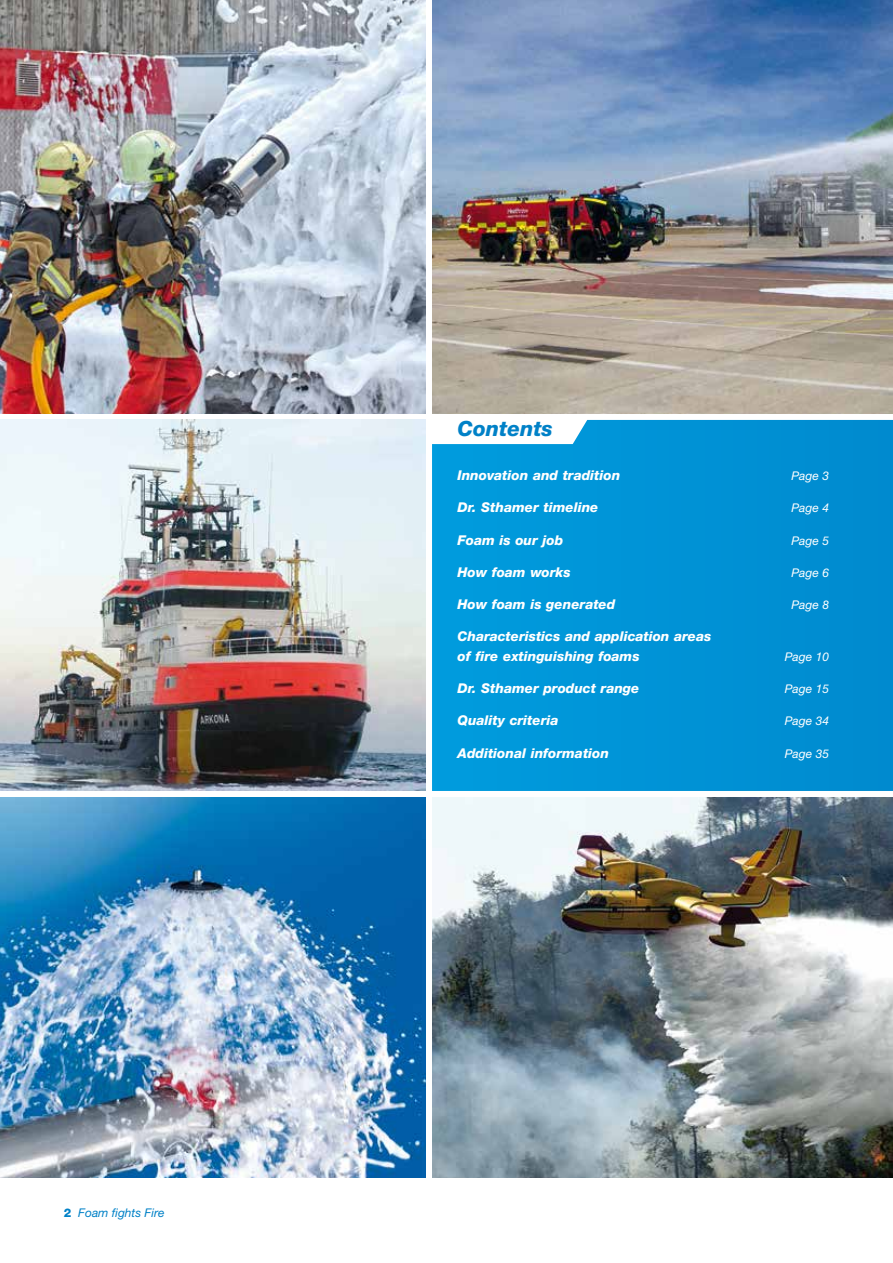
<style>
.page{position:relative;width:893px;height:1263px;background:#fff}
.page>*{position:absolute;margin:0;border:0;box-sizing:border-box;transform-origin:0 0}
.t1{font:italic 800 21px "Helvetica Neue";color:#0081c7}
.t2{font:italic 800 13.5px/19.5px "Helvetica Neue";color:#fff}
.t3{font:italic 12px "Helvetica Neue";color:#fff}
.t4{font:italic 12px "Helvetica Neue";color:#0081c7}
.s1{font-weight:800;font-style:normal}
</style>
<div class="page">
<img style="left:0;top:0;width:425px;height:413px">
<div style="left:432px;top:420px;width:461px;height:371px;background:#0093d6"></div>
<img style="left:0;top:798px;width:425px;height:380px">
<img style="left:432px;top:798px;width:461px;height:380px">
<img style="left:0;top:420px;width:425px;height:371px">
<img style="left:432px;top:0;width:461px;height:413px">
<p class="t4" style="left:64px;top:1206px;width:102px"><span class="s1">2</span> Foam fights Fire</p>
<h1 class="t1" style="left:458px;top:416px;width:97px">Contents</h1>
<p class="t2" style="left:458px;top:465px;width:164px">Innovation and tradition</p>
<p class="t3" style="left:791px;top:469px;width:39px">Page 3</p>
<p class="t2" style="left:458px;top:498px;width:142px">Dr. Sthamer timeline</p>
<p class="t3" style="left:791px;top:501px;width:39px">Page 4</p>
<p class="t2" style="left:458px;top:530px;width:107px">Foam is our job</p>
<p class="t3" style="left:791px;top:533px;width:39px">Page 5</p>
<p class="t2" style="left:458px;top:562px;width:115px">How foam works</p>
<p class="t3" style="left:791px;top:565px;width:39px">Page 6</p>
<p class="t2" style="left:458px;top:594px;width:159px">How foam is generated</p>
<p class="t3" style="left:791px;top:598px;width:39px">Page 8</p>
<p class="t2" style="left:458px;top:627px;width:255px">Characteristics and application areas of fire extinguishing foams</p>
<p class="t3" style="left:785px;top:649px;width:46px">Page 10</p>
<p class="t2" style="left:458px;top:678px;width:183px">Dr. Sthamer product range</p>
<p class="t3" style="left:785px;top:682px;width:46px">Page 15</p>
<p class="t2" style="left:458px;top:711px;width:102px">Quality criteria</p>
<p class="t3" style="left:785px;top:714px;width:46px">Page 34</p>
<p class="t2" style="left:458px;top:743px;width:153px">Additional information</p>
<p class="t3" style="left:785px;top:746px;width:46px">Page 35</p>
</div>
